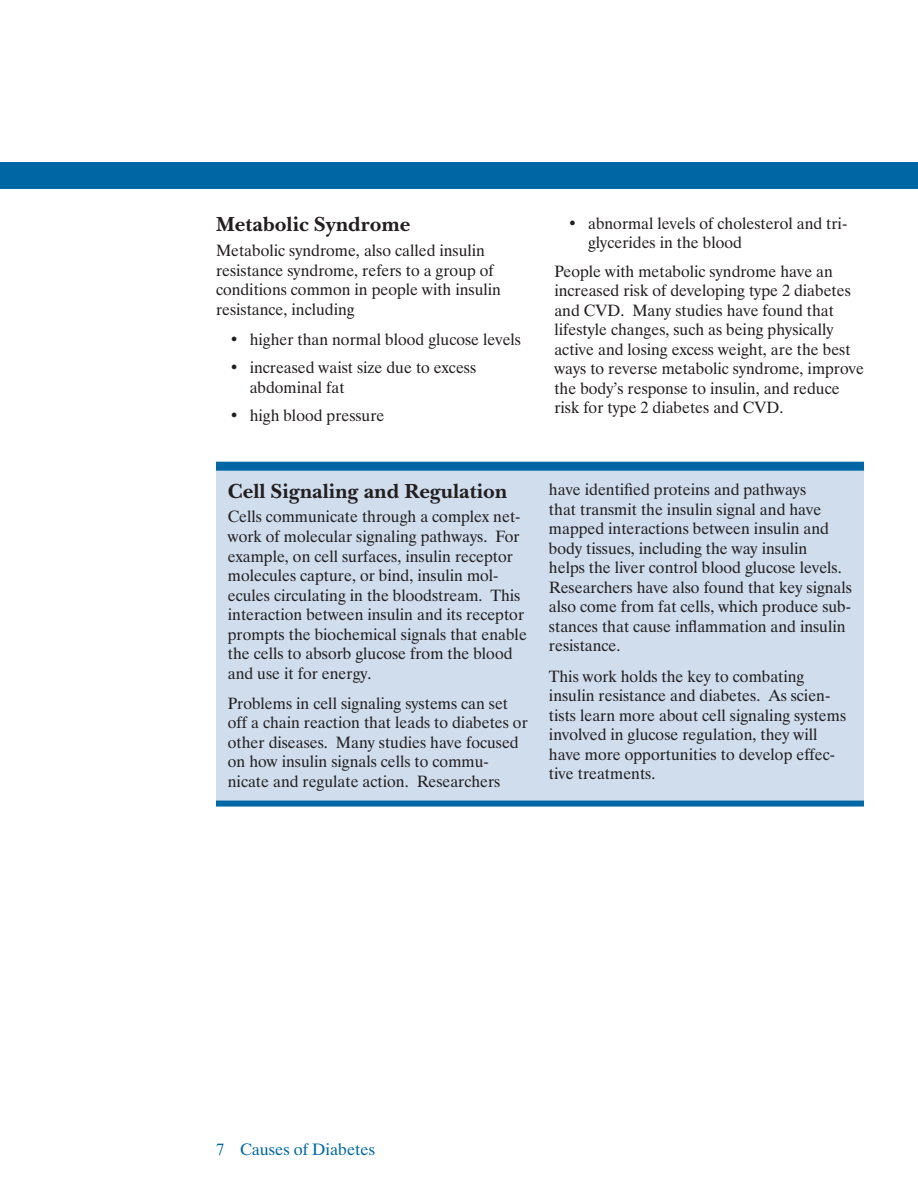
<style>
.page{position:relative;width:918px;height:1188px;background:#fff}
.page>*{position:absolute;margin:0;border:0;box-sizing:border-box;transform-origin:0 0}
.t1{font:700 21px "New Baskerville ITC";color:#231f20}
.t2{font:16.5px "Dutch 801 BT";color:#0067a5}
.t3{font:16.35px/19.5px "Dutch 801 BT";color:#231f20}
.s1{font-size:16.35px}
</style>
<div class="page">
<div style="left:0;top:162px;width:918px;height:27px;background:#0067a5"></div>
<div style="left:216px;top:471px;width:648px;height:330px;background:#cfdded"></div>
<div style="left:216px;top:462px;width:648px;height:9px;background:#0067a5"></div>
<div style="left:216px;top:801px;width:648px;height:6px;background:#0067a5"></div>
<h3 class="t1" style="left:216px;top:212px;width:196px">Metabolic Syndrome</h3>
<p class="t3" style="left:216px;top:241px;width:287px">Metabolic syndrome, also called insulin resistance syndrome, refers to a group of conditions common in people with insulin resistance, including</p>
<p class="t3" style="left:229px;top:329px;width:293px">• higher than normal blood glucose levels</p>
<p class="t3" style="left:250px;top:357px;width:228px;text-indent:-20px">• increased waist size due to excess abdominal fat</p>
<p class="t3" style="left:229px;top:405px;width:157px">• high blood pressure</p>
<p class="t3" style="left:588px;top:213px;width:261px;text-indent:-20px">• abnormal levels of cholesterol and tri&shy;glycerides in the blood</p>
<p class="t3" style="left:554px;top:261px;width:311px">People with metabolic syndrome have an increased risk of developing type 2 diabetes and CVD. Many studies have found that lifestyle changes, such as being physically active and losing excess weight, are the best ways to reverse metabolic syndrome, improve the body’s response to insulin, and reduce risk for type 2 diabetes and CVD.</p>
<h3 class="t1" style="left:228px;top:478px;width:281px">Cell Signaling and Regulation</h3>
<p class="t3" style="left:228px;top:507px;width:301px">Cells communicate through a complex net&shy;work of molecular signaling pathways. For example, on cell surfaces, insulin receptor molecules capture, or bind, insulin mol&shy;ecules circulating in the bloodstream. This interaction between insulin and its receptor prompts the biochemical signals that enable the cells to absorb glucose from the blood and use it for energy.</p>
<p class="t3" style="left:228px;top:693px;width:301px">Problems in cell signaling systems can set off a chain reaction that leads to diabetes or other diseases. Many studies have focused on how insulin signals cells to commu&shy;nicate and regulate action. Researchers</p>
<p class="t3" style="left:549px;top:480px;width:305px">have identified proteins and pathways<br>that transmit the insulin signal and have mapped interactions between insulin and body tissues, including the way insulin<br>helps the liver control blood glucose levels.<br>Researchers have also found that key signals also come from fat cells, which produce sub&shy;stances that cause inflammation and insulin resistance.</p>
<p class="t3" style="left:549px;top:666px;width:299px">This work holds the key to combating insulin resistance and diabetes. As scien&shy;tists learn more about cell signaling systems involved in glucose regulation, they will have more opportunities to develop effec&shy;tive treatments.</p>
<p class="t2" style="left:216px;top:1139px;width:161px"><span class="s1">7</span> Causes of Diabetes</p>
</div>
